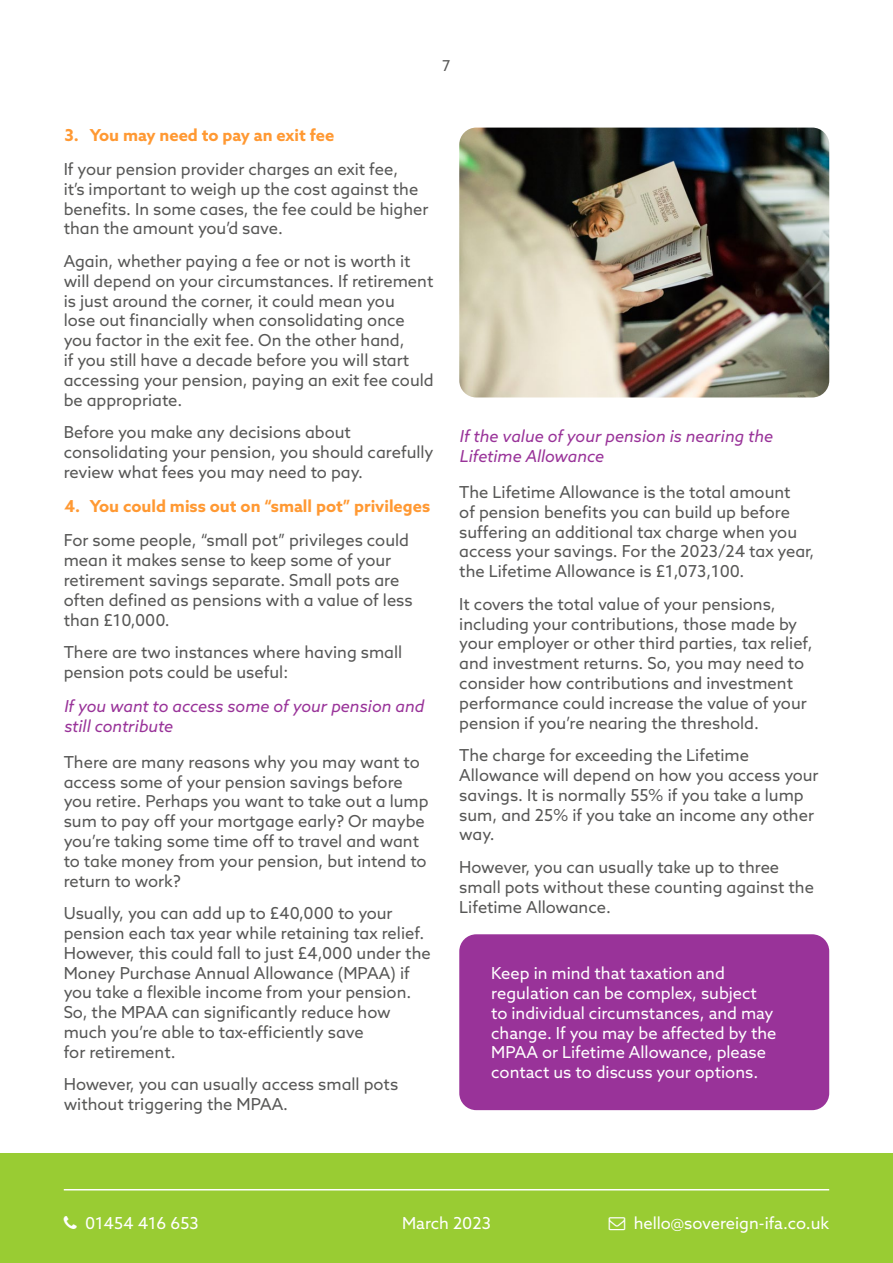
<style>
.page{position:relative;width:893px;height:1263px;background:#fff}
.page>*{position:absolute;margin:0;border:0;box-sizing:border-box;transform-origin:0 0}
.t1{font:16.5px/19.8px "Azo Sans";color:#575756}
.t2{font:16.5px/19.8px "Azo Sans";color:#fff}
.t3{font:italic 16.5px/19.8px "Azo Sans";color:#939}
.t4{font:700 16.5px "Azo Sans";color:#f93}
.t5{font:15px "Azo Sans";color:#575756}
</style>
<div class="page">
<div style="left:0;top:1153px;width:893px;height:110px;background:#9c3"></div>
<hr style="left:64px;top:1189px;width:765px;height:1px;background:#fff">
<div style="left:459px;top:934px;width:370px;height:176px;background:#939;border-radius:17px"></div>
<img style="left:459px;top:128px;width:370px;height:269px">
<p class="t5" style="left:442px;top:56px;width:10px">7</p>
<p class="t4" style="left:64px;top:124px;width:271px">3. You may need to pay an exit fee</p>
<p class="t1" style="left:64px;top:159px;width:366px">If your pension provider charges an exit fee,<br>it’s important to weigh up the cost against the benefits. In some cases, the fee could be higher than the amount you’d save.</p>
<p class="t1" style="left:64px;top:251px;width:372px">Again, whether paying a fee or not is worth it will depend on your circumstances. If retirement is just around the corner, it could mean you<br>lose out financially when consolidating once you factor in the exit fee. On the other hand,<br>if you still have a decade before you will start accessing your pension, paying an exit fee could be appropriate.</p>
<p class="t1" style="left:64px;top:422px;width:371px">Before you make any decisions about consolidating your pension, you should carefully review what fees you may need to pay.</p>
<p class="t4" style="left:64px;top:495px;width:367px">4. You could miss out on “small pot” privileges</p>
<p class="t1" style="left:64px;top:530px;width:351px">For some people, “small pot” privileges could mean it makes sense to keep some of your retirement savings separate. Small pots are often defined as pensions with a value of less than £10,000.</p>
<p class="t1" style="left:64px;top:642px;width:340px">There are two instances where having small pension pots could be useful:</p>
<p class="t3" style="left:64px;top:696px;width:362px">If you want to access some of your pension and still contribute</p>
<p class="t1" style="left:64px;top:752px;width:366px">There are many reasons why you may want to access some of your pension savings before you retire. Perhaps you want to take out a lump sum to pay off your mortgage early? Or maybe you’re taking some time off to travel and want to take money from your pension, but intend to return to work?</p>
<p class="t1" style="left:64px;top:903px;width:369px">Usually, you can add up to £40,000 to your pension each tax year while retaining tax relief.<br>However, this could fall to just £4,000 under the Money Purchase Annual Allowance (MPAA) if you take a flexible income from your pension.<br>So, the MPAA can significantly reduce how much you’re able to tax-efficiently save<br>for retirement.</p>
<p class="t1" style="left:64px;top:1074px;width:336px">However, you can usually access small pots without triggering the MPAA.</p>
<p class="t3" style="left:460px;top:426px;width:315px">If the value of your pension is nearing the<br>Lifetime Allowance</p>
<p class="t1" style="left:459px;top:482px;width:356px">The Lifetime Allowance is the total amount<br>of pension benefits you can build up before suffering an additional tax charge when you access your savings. For the 2023/24 tax year, the Lifetime Allowance is £1,073,100.</p>
<p class="t1" style="left:459px;top:594px;width:355px">It covers the total value of your pensions, including your contributions, those made by your employer or other third parties, tax relief, and investment returns. So, you may need to consider how contributions and investment performance could increase the value of your pension if you’re nearing the threshold.</p>
<p class="t1" style="left:459px;top:745px;width:361px">The charge for exceeding the Lifetime Allowance will depend on how you access your savings. It is normally 55% if you take a lump sum, and 25% if you take an income any other way.</p>
<p class="t1" style="left:459px;top:857px;width:356px">However, you can usually take up to three small pots without these counting against the<br>Lifetime Allowance.</p>
<p class="t2" style="left:491px;top:963px;width:287px">Keep in mind that taxation and regulation can be complex, subject to individual circumstances, and may change. If you may be affected by the MPAA or Lifetime Allowance, please contact us to discuss your options.</p>
<p class="t2" style="left:85px;top:1213px;width:115px">01454 416 653</p>
<p class="t2" style="left:634px;top:1213px;width:197px">hello@sovereign-ifa.co.uk</p>
<p class="t2" style="left:402px;top:1213px;width:90px">March 2023</p>
</div>
